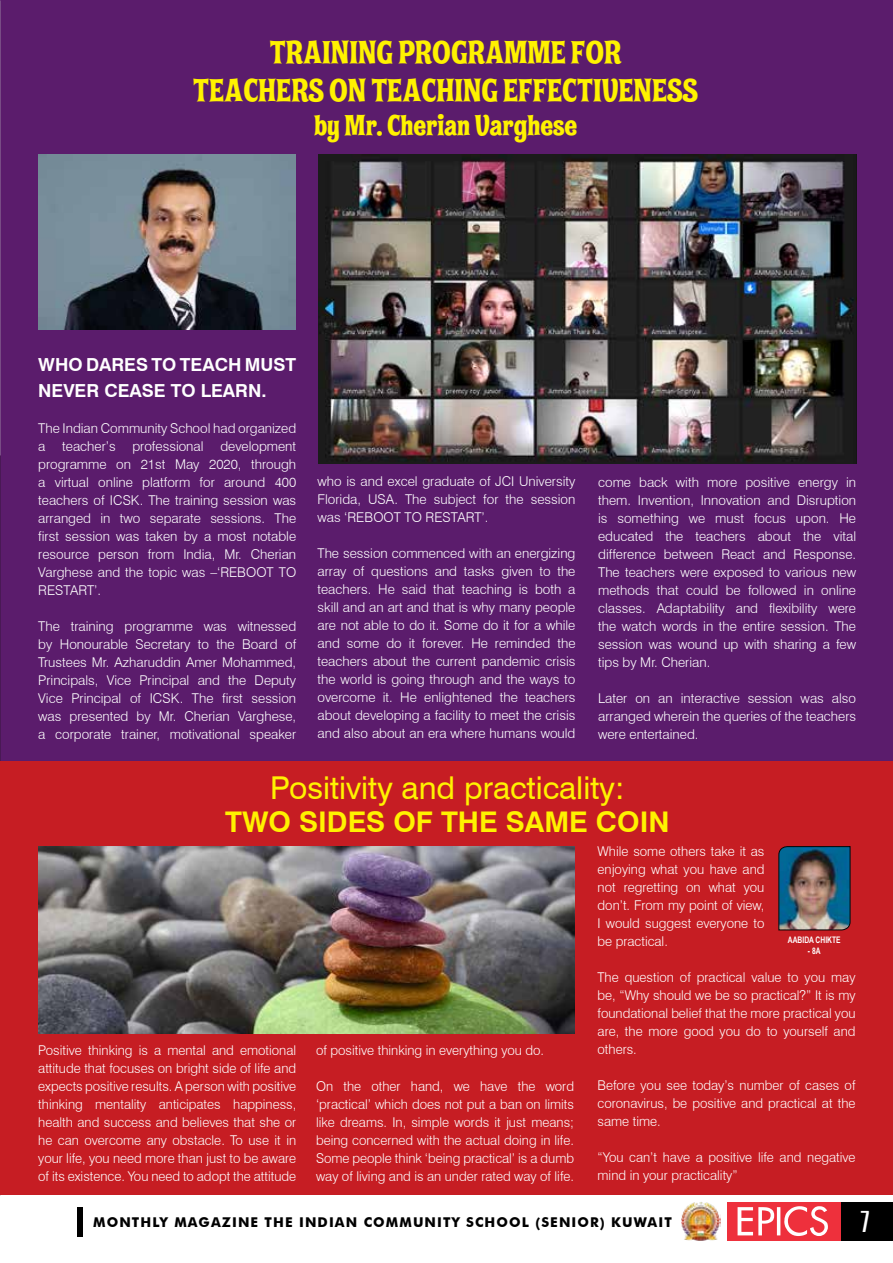
<style>
.page{position:relative;width:893px;height:1263px;background:#fff}
.page>*{position:absolute;margin:0;border:0;box-sizing:border-box;transform-origin:0 0}
.t1{font:31.5px/37.8px "Shag Expert Exotica";color:#fff200;text-align:center}
.t2{font:31.5px "Swiss 721 BT";color:#fff200}
.t3{font:extra-condensed 30px "Zurich BT";color:#fff}
.t4{font:700 28.5px "Swiss 721 BT";color:#fff200}
.t5{font:28.5px "Shag Expert Exotica";color:#fff200}
.t6{font:700 18px/25.5px "Swiss 721 BT";color:#fff}
.t7{font:300 13.5px/18px "Swiss 721 BT";color:#fff;text-align:justify}
.t8{font:700 13.5px "Futura BT";letter-spacing:.08em;color:#000}
.t9{font:700 9px "Arial Narrow";color:#fff;scale:.91 1}
</style>
<div class="page">
<div style="left:0;top:0;width:893px;height:761px;background:#5b1c6c"></div>
<img style="left:319px;top:155px;width:537px;height:308px">
<img style="left:38px;top:155px;width:258px;height:174px">
<div style="left:0;top:761px;width:893px;height:434px;background:#c61d23"></div>
<img style="left:778px;top:846px;width:73px;height:85px">
<img style="left:38px;top:846px;width:537px;height:187px">
<div style="left:840px;top:1202px;width:53px;height:39px;background:#000"></div>
<div style="left:727px;top:1202px;width:113px;height:39px;background:#ee303c"></div>
<svg style="left:738px;top:1206px;width:90px;height:30px"></svg>
<div style="left:77px;top:1207px;width:5px;height:29px;background:#000"></div>
<img style="left:681px;top:1202px;width:40px;height:39px">
<h1 class="t1" style="left:193px;top:34px;width:506px">TRAINING PROGRAMME FOR<br>TEACHERS ON TEACHING EFFECTIVENESS</h1>
<h3 class="t5" style="left:314px;top:106px;width:265px">by Mr. Cherian Varghese</h3>
<h3 class="t6" style="left:38px;top:352px;width:259px">WHO DARES TO TEACH MUST<br>NEVER CEASE TO LEARN.</h3>
<p class="t7" style="left:38px;top:419px;width:259px">The Indian Community School had organized a teacher’s professional development programme on 21st May 2020, through a virtual online platform for around 400 teachers of ICSK. The training session was arranged in two separate sessions. The first session was taken by a most notable resource person from India, Mr. Cherian Varghese and the topic was –‘REBOOT TO RESTART’.</p>
<p class="t7" style="left:38px;top:617px;width:259px">The training programme was witnessed by Honourable Secretary to the Board of Trustees Mr. Azharuddin Amer Mohammed, Principals, Vice Principal and the Deputy Vice Principal of ICSK. The first session was presented by Mr. Cherian Varghese, a corporate trainer, motivational speaker</p>
<p class="t7" style="left:317px;top:473px;width:259px">who is and excel graduate of JCI University Florida, USA. The subject for the session was ‘REBOOT TO RESTART’.</p>
<p class="t7" style="left:317px;top:544px;width:259px">The session commenced with an energizing array of questions and tasks given to the teachers. He said that teaching is both a skill and an art and that is why many people are not able to do it. Some do it for a while and some do it forever. He reminded the teachers about the current pandemic crisis the world is going through and the ways to overcome it. He enlightened the teachers about developing a facility to meet the crisis and also about an era where humans would</p>
<p class="t7" style="left:598px;top:473px;width:259px">come back with more positive energy in them. Invention, Innovation and Disruption is something we must focus upon. He educated the teachers about the vital difference between React and Response.<br>The teachers were exposed to various new methods that could be followed in online classes. Adaptability and flexibility were the watch words in the entire session. The session was wound up with sharing a few tips by Mr. Cherian.</p>
<p class="t7" style="left:598px;top:689px;width:259px">Later on an interactive session was also arranged wherein the queries of the teachers were entertained.</p>
<h1 class="t2" style="left:270px;top:768px;width:356px">Positivity and practicality:</h1>
<h3 class="t4" style="left:225px;top:804px;width:446px">TWO SIDES OF THE SAME COIN</h3>
<p class="t7" style="left:38px;top:1040px;width:259px">Positive thinking is a mental and emotional attitude that focuses on bright side of life and expects positive results. A person with positive thinking mentality anticipates happiness, health and success and believes that she or he can overcome any obstacle. To use it in your life, you need more than just to be aware of its existence. You need to adopt the attitude</p>
<p class="t7" style="left:316px;top:1040px;width:230px">of positive thinking in everything you do.</p>
<p class="t7" style="left:316px;top:1076px;width:259px">On the other hand, we have the word ‘practical’ which does not put a ban on limits like dreams. In, simple words it just means; being concerned with the actual doing in life.<br>Some people think ‘being practical’ is a dumb way of living and is an under rated way of life.</p>
<p class="t7" style="left:598px;top:842px;width:168px">While some others take it as enjoying what you have and not regretting on what you don’t. From my point of view, I would suggest everyone to be practical.</p>
<p class="t7" style="left:598px;top:968px;width:259px">The question of practical value to you may be, “Why should we be so practical?” It is my foundational belief that the more practical you are, the more good you do to yourself and others.</p>
<p class="t7" style="left:598px;top:1076px;width:259px">Before you see today’s number of cases of coronavirus, be positive and practical at the same time.</p>
<p class="t7" style="left:598px;top:1148px;width:259px">“You can’t have a positive life and negative mind in your practicality”</p>
<p class="t9" style="left:788px;top:933px;width:59px">AABIDA CHIKTE</p>
<p class="t9" style="left:808px;top:944px;width:15px">- 8A</p>
<p class="t8" style="left:93px;top:1214px;width:580px">MONTHLY MAGAZINE THE INDIAN COMMUNITY SCHOOL (SENIOR) KUWAIT</p>
<h2 class="t3" style="left:860px;top:1204px;width:12px">7</h2>
</div>
